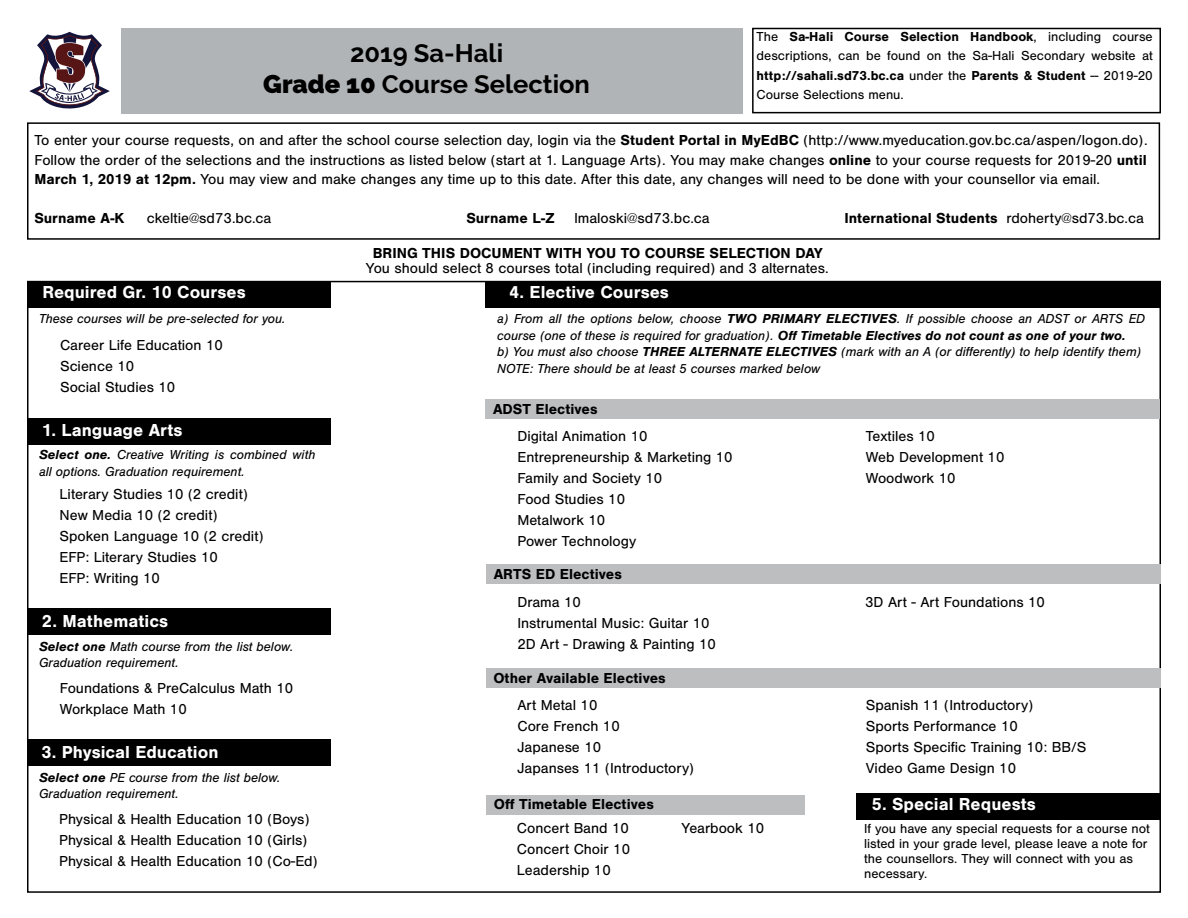
<style>
.page{position:relative;width:1188px;height:918px;background:#fff}
.page>*{position:absolute;margin:0;border:0;box-sizing:border-box;transform-origin:0 0}
.t1{font:700 25.5px/30.6px "Raleway";color:#000;text-align:center}
.t2{font:700 18px "Nimbus San";color:#fff}
.t3{font:15px/21px "Nimbus San";color:#000}
.t4{font:700 15px "Nimbus San";color:#000}
.t5{font:italic 13.5px/16.5px "Nimbus San";color:#000}
.t6{font:13.5px/15px "Nimbus San";color:#000}
.s1{font-weight:900}
.s2{font-weight:700}
.s3{font-weight:400}
</style>
<div class="page">
<svg style="left:29px;top:31px;width:81px;height:78px"></svg>
<div style="left:121px;top:28px;width:622px;height:85px;background:#b1b4b6"></div>
<div style="left:27px;top:419px;width:303px;height:26px;background:#000"></div>
<div style="left:27px;top:739px;width:303px;height:27px;background:#000"></div>
<div style="left:27px;top:608px;width:304px;height:27px;background:#000"></div>
<div style="left:27px;top:281px;width:304px;height:27px;background:#000"></div>
<div style="left:485px;top:281px;width:676px;height:27px;background:#000"></div>
<div style="left:485px;top:399px;width:675px;height:20px;background:#bcbec0"></div>
<div style="left:486px;top:564px;width:675px;height:20px;background:#bcbec0"></div>
<div style="left:486px;top:668px;width:674px;height:20px;background:#bcbec0"></div>
<div style="left:486px;top:795px;width:318px;height:20px;background:#bcbec0"></div>
<div style="left:857px;top:793px;width:303px;height:26px;background:#000"></div>
<div style="left:752px;top:28px;width:409px;height:85px;border:2px solid #000"></div>
<div style="left:27px;top:122px;width:1133px;height:118px;border:2px solid #000"></div>
<h1 class="t1" style="left:263px;top:38px;width:328px">2019 Sa-Hali<br><span class="s1">Grade 10</span> Course Selection</h1>
<p class="t6" style="left:757px;top:27px;width:398px;line-height:19.5px;text-align:justify">The <span class="s2">Sa-Hali Course Selection Handbook</span>, including course descriptions, can be found on the Sa-Hali Secondary website at <span class="s2">http://sahali.sd73.bc.ca</span> under the <span class="s2">Parents &amp; Student</span> -- 2019-20<br>Course Selections menu.</p>
<p class="t3" style="left:34px;top:131px;width:1115px;line-height:19.5px;text-align:justify">To enter your course requests, on and after the school course selection day, login via the <span class="s2">Student Portal in MyEdBC</span> (http://www.myeducation.gov.bc.ca/aspen/logon.do).<br>Follow the order of the selections and the instructions as listed below (start at 1. Language Arts). You may make changes <span class="s2">online</span> to your course requests for 2019-20 <span class="s2">until March 1, 2019 at 12pm.</span> You may view and make changes any time up to this date. After this date, any changes will need to be done with your counsellor via email.</p>
<p class="t4" style="left:34px;top:210px;width:91px">Surname A-K</p>
<p class="t3" style="left:147px;top:208px;width:126px">ckeltie@sd73.bc.ca</p>
<p class="t4" style="left:466px;top:210px;width:90px">Surname L-Z</p>
<p class="t3" style="left:574px;top:208px;width:137px">lmaloski@sd73.bc.ca</p>
<p class="t4" style="left:844px;top:210px;width:301px">International Students <span class="s3">rdoherty@sd73.bc.ca</span></p>
<p class="t2" style="left:42px;top:282px;width:205px">Required Gr. 10 Courses</p>
<p class="t3" style="left:60px;top:334px;width:164px">Career Life Education 10<br>Science 10<br>Social Studies 10</p>
<p class="t5" style="left:39px;top:311px;width:248px">These courses will be pre-selected for you.</p>
<p class="t2" style="left:42px;top:420px;width:142px">1. Language Arts</p>
<p class="t5" style="left:39px;top:446px;width:278px"><span class="s2">Select one.</span> Creative Writing is combined with all options. Graduation requirement.</p>
<p class="t3" style="left:60px;top:484px;width:205px">Literary Studies 10 (2 credit)<br>New Media 10 (2 credit)<br>Spoken Language 10 (2 credit)<br>EFP: Literary Studies 10<br>EFP: Writing 10</p>
<p class="t2" style="left:42px;top:611px;width:128px">2. Mathematics</p>
<p class="t5" style="left:39px;top:638px;width:256px"><span class="s2">Select one</span> Math course from the list below.<br>Graduation requirement.</p>
<p class="t3" style="left:60px;top:678px;width:235px">Foundations &amp; PreCalculus Math 10<br>Workplace Math 10</p>
<p class="t2" style="left:42px;top:742px;width:179px">3. Physical Education</p>
<p class="t5" style="left:39px;top:769px;width:243px"><span class="s2">Select one</span> PE course from the list below.<br>Graduation requirement.</p>
<p class="t3" style="left:59px;top:809px;width:260px">Physical &amp; Health Education 10 (Boys)<br>Physical &amp; Health Education 10 (Girls)<br>Physical &amp; Health Education 10 (Co-Ed)</p>
<p class="t4" style="left:373px;top:244px;width:452px">BRING THIS DOCUMENT WITH YOU TO COURSE SELECTION DAY</p>
<p class="t3" style="left:366px;top:258px;width:464px">You should select 8 courses total (including required) and 3 alternates.</p>
<p class="t2" style="left:509px;top:282px;width:161px">4. Elective Courses</p>
<p class="t5" style="left:497px;top:311px;width:650px">a) From all the options below, choose <span class="s2">TWO PRIMARY ELECTIVES</span>. If possible choose an ADST or ARTS ED course (one of these is required for graduation). <span class="s2">Off Timetable Electives do not count as one of your two.<br></span>b) You must also choose <span class="s2">THREE ALTERNATE ELECTIVES</span> (mark with an A (or differently) to help identify them)<br>NOTE: There should be at least 5 courses marked below</p>
<p class="t4" style="left:493px;top:401px;width:106px">ADST Electives</p>
<p class="t3" style="left:517px;top:425px;width:217px">Digital Animation 10<br>Entrepreneurship &amp; Marketing 10<br>Family and Society 10<br>Food Studies 10<br>Metalwork 10<br>Power Technology</p>
<p class="t4" style="left:494px;top:566px;width:130px">ARTS ED Electives</p>
<p class="t3" style="left:517px;top:592px;width:200px">Drama 10<br>Instrumental Music: Guitar 10<br>2D Art - Drawing &amp; Painting 10</p>
<p class="t4" style="left:493px;top:670px;width:174px">Other Available Electives</p>
<p class="t3" style="left:517px;top:695px;width:178px">Art Metal 10<br>Core French 10<br>Japanese 10<br>Japanses 11 (Introductory)</p>
<p class="t4" style="left:494px;top:796px;width:161px">Off Timetable Electives</p>
<p class="t3" style="left:517px;top:818px;width:115px;text-align:justify">Concert Band 10<br>Concert Choir 10<br>Leadership 10</p>
<p class="t3" style="left:681px;top:818px;width:84px">Yearbook 10</p>
<p class="t3" style="left:866px;top:425px;width:140px">Textiles 10<br>Web Development 10<br>Woodwork 10</p>
<p class="t3" style="left:865px;top:592px;width:181px">3D Art - Art Foundations 10</p>
<p class="t3" style="left:866px;top:695px;width:222px">Spanish 11 (Introductory)<br>Sports Performance 10<br>Sports Specific Training 10: BB/S<br>Video Game Design 10</p>
<p class="t2" style="left:872px;top:794px;width:166px">5. Special Requests</p>
<p class="t6" style="left:864px;top:822px;width:287px">If you have any special requests for a course not listed in your grade level, please leave a note for the counsellors. They will connect with you as necessary.</p>
</div>
